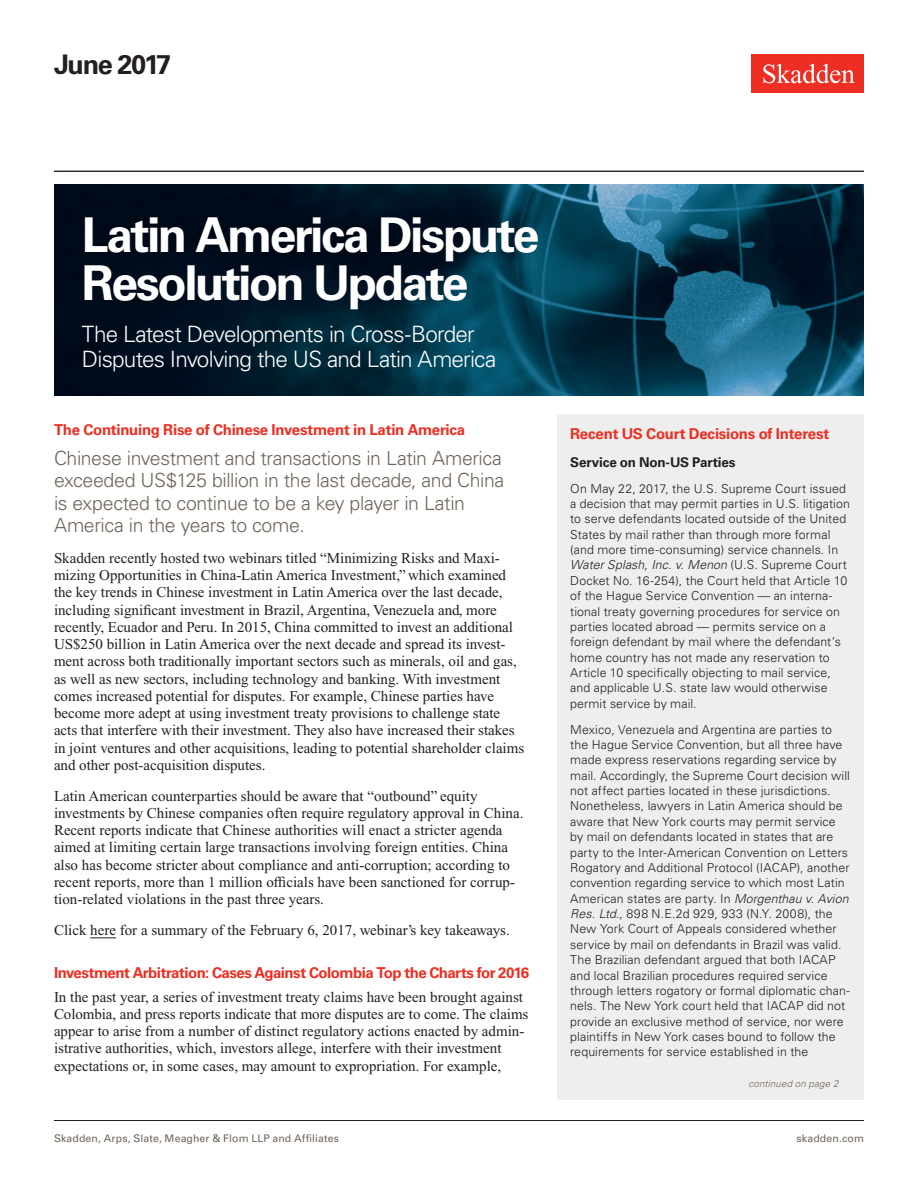
<style>
.page{position:relative;width:918px;height:1188px;background:#fff}
.page>*{position:absolute;margin:0;border:0;box-sizing:border-box;transform-origin:0 0}
.t1{font:700 48px/48px "Univers LT Std";letter-spacing:-.05em;color:#fff}
.t2{font:700 27px "Univers LT Std";letter-spacing:-.055em;color:#231f20}
.t3{font:300 22.5px/25.5px "Univers LT Std";letter-spacing:-.035em;color:#fff}
.t4{font:300 19.5px/22.5px "Univers LT Std";letter-spacing:-.02em;color:#6f645a}
.t5{font:15px/17.2px "Times New Roman PS Std";color:#231f20}
.t6{font:700 15px "Univers LT Std";letter-spacing:-.02em;color:#ee2e22}
.t7{font:700 13.5px "Univers LT Std";letter-spacing:-.015em;color:#231f20}
.t8{font:300 12.3px/15.3px "Univers LT Std";letter-spacing:.005em;color:#231f20}
.t9{font:10.5px "Univers LT Std";letter-spacing:.01em;color:#6f645a}
.t10{font:italic 300 9.75px "Univers LT Std";letter-spacing:.015em;color:#6f645a}
.s1{font-style:italic}
</style>
<div class="page">
<img style="left:54px;top:185px;width:810px;height:211px">
<div style="left:557px;top:415px;width:306px;height:685px;background:#eee"></div>
<div style="left:752px;top:54px;width:112px;height:39px;background:#ee2e22"></div>
<svg style="left:763px;top:64px;width:92px;height:19px"></svg>
<svg style="left:90px;top:937px;width:26px;height:1px"></svg>
<hr style="left:54px;top:1120px;width:810px;height:1px;background:#231f20">
<hr style="left:54px;top:171px;width:810px;height:1px;background:#231f20">
<h2 class="t2" style="left:54px;top:48px;width:119px">June 2017</h2>
<h1 class="t1" style="left:82px;top:212px;width:459px">Latin America Dispute<br>Resolution Update</h1>
<h3 class="t3" style="left:82px;top:321px;width:416px">The Latest Developments in Cross-Border<br>Disputes Involving the US and Latin America</h3>
<p class="t6" style="left:54px;top:421px;width:413px">The Continuing Rise of Chinese Investment in Latin America</p>
<h3 class="t4" style="left:54px;top:446px;width:452px">Chinese investment and transactions in Latin America exceeded US$125 billion in the last decade, and China is expected to continue to be a key player in Latin America in the years to come.</h3>
<p class="t5" style="left:54px;top:549px;width:472px">Skadden recently hosted two webinars titled “Minimizing Risks and Maxi&shy;mizing Opportunities in China-Latin America Investment,” which examined the key trends in Chinese investment in Latin America over the last decade, including significant investment in Brazil, Argentina, Venezuela and, more recently, Ecuador and Peru. In 2015, China committed to invest an additional US$250 billion in Latin America over the next decade and spread its invest&shy;ment across both traditionally important sectors such as minerals, oil and gas, as well as new sectors, including technology and banking. With investment comes increased potential for disputes. For example, Chinese parties have become more adept at using investment treaty provisions to challenge state acts that interfere with their investment. They also have increased their stakes in joint ventures and other acquisitions, leading to potential shareholder claims and other post-acquisition disputes.</p>
<p class="t5" style="left:54px;top:787px;width:471px">Latin American counterparties should be aware that “outbound” equity investments by Chinese companies often require regulatory approval in China.<br>Recent reports indicate that Chinese authorities will enact a stricter agenda aimed at limiting certain large transactions involving foreign entities. China also has become stricter about compliance and anti-corruption; according to recent reports, more than 1 million officials have been sanctioned for corrup&shy;tion-related violations in the past three years.</p>
<p class="t5" style="left:54px;top:921px;width:457px">Click here for a summary of the February 6, 2017, webinar’s key takeaways.</p>
<p class="t6" style="left:54px;top:964px;width:477px">Investment Arbitration: Cases Against Colombia Top the Charts for 2016</p>
<p class="t5" style="left:54px;top:988px;width:476px">In the past year, a series of investment treaty claims have been brought against Colombia, and press reports indicate that more disputes are to come. The claims appear to arise from a number of distinct regulatory actions enacted by admin&shy;istrative authorities, which, investors allege, interfere with their investment expectations or, in some cases, may amount to expropriation. For example,</p>
<p class="t6" style="left:570px;top:425px;width:261px">Recent US Court Decisions of Interest</p>
<p class="t7" style="left:570px;top:454px;width:167px">Service on Non-US Parties</p>
<p class="t8" style="left:570px;top:481px;width:281px">On May 22, 2017, the U.S. Supreme Court issued a decision that may permit parties in U.S. litigation to serve defendants located outside of the United States by mail rather than through more formal (and more time-consuming) service channels. In <span class="s1">Water Splash, Inc. v. Menon</span> (U.S. Supreme Court Docket No. 16-254), the Court held that Article 10 of the Hague Service Convention — an interna&shy;tional treaty governing procedures for service on parties located abroad — permits service on a foreign defendant by mail where the defendant’s home country has not made any reservation to Article 10 specifically objecting to mail service, and applicable U.S. state law would otherwise permit service by mail.</p>
<p class="t8" style="left:570px;top:722px;width:281px">Mexico, Venezuela and Argentina are parties to the Hague Service Convention, but all three have made express reservations regarding service by mail. Accordingly, the Supreme Court decision will not affect parties located in these jurisdictions.<br>Nonetheless, lawyers in Latin America should be aware that New York courts may permit service by mail on defendants located in states that are party to the Inter-American Convention on Letters Rogatory and Additional Protocol (IACAP), another convention regarding service to which most Latin American states are party. In <span class="s1">Morgenthau v. Avion Res. Ltd.</span>, 898 N.E.2d 929, 933 (N.Y. 2008), the New York Court of Appeals considered whether service by mail on defendants in Brazil was valid.<br>The Brazilian defendant argued that both IACAP and local Brazilian procedures required service through letters rogatory or formal diplomatic chan&shy;nels. The New York court held that IACAP did not provide an exclusive method of service, nor were plaintiffs in New York cases bound to follow the requirements for service established in the</p>
<p class="t10" style="left:748px;top:1078px;width:91px">continued on page 2</p>
<p class="t9" style="left:54px;top:1132px;width:287px">Skadden, Arps, Slate, Meagher &amp; Flom LLP and Affiliates</p>
<p class="t9" style="left:797px;top:1132px;width:69px">skadden.com</p>
</div>
